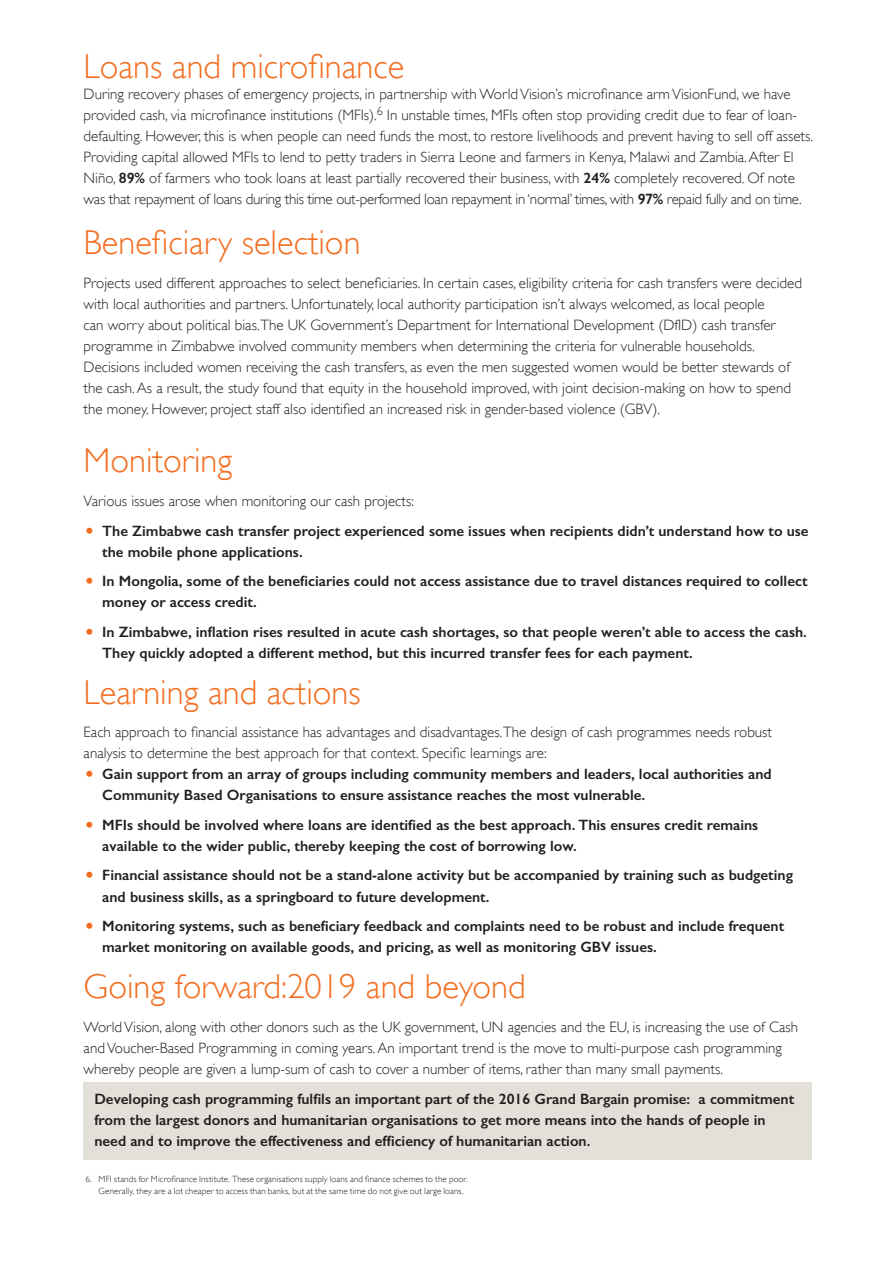
<style>
.page{position:relative;width:893px;height:1263px;background:#fff}
.page>*{position:absolute;margin:0;border:0;box-sizing:border-box;transform-origin:0 0}
.Orange_header{font:300 34.5px "Gill Sans";color:#f36e21}
.t1{font:300 15px/21px "Gill Sans";color:#231f20}
.t2{font:600 15px/21px "Gill Sans";color:#231f20}
.Body_Text{font:300 9px/12px "Gill Sans";letter-spacing:.01em;color:#231f20}
.s1{font-weight:600}
.s2{font-weight:300;font-size:24px;color:#f36a21}
</style>
<div class="page">
<div style="left:84px;top:1083px;width:728px;height:77px;background:#e3dfd9"></div>
<p class="Orange_header" style="left:84px;top:46px;width:322px">Loans and microfinance</p>
<p class="t1" style="left:84px;top:83px;width:731px">During recovery phases of emergency projects, in partnership with World Vision’s microfinance arm VisionFund, we have provided cash, via microfinance institutions (MFIs).<sup>6</sup> In unstable times, MFIs often stop providing credit due to fear of loan&shy;defaulting. However, this is when people can need funds the most, to restore livelihoods and prevent having to sell off assets.<br>Providing capital allowed MFIs to lend to petty traders in Sierra Leone and farmers in Kenya, Malawi and Zambia. After El Niño, <span class="s1">89%</span> of farmers who took loans at least partially recovered their business, with <span class="s1">24%</span> completely recovered. Of note was that repayment of loans during this time out-performed loan repayment in ‘normal’ times, with <span class="s1">97%</span> repaid fully and on time.</p>
<p class="Orange_header" style="left:84px;top:222px;width:278px">Beneficiary selection</p>
<p class="t1" style="left:84px;top:272px;width:720px">Projects used different approaches to select beneficiaries. In certain cases, eligibility criteria for cash transfers were decided with local authorities and partners. Unfortunately, local authority participation isn’t always welcomed, as local people<br>can worry about political bias.The UK Government’s Department for International Development (DfID) cash transfer programme in Zimbabwe involved community members when determining the criteria for vulnerable households.<br>Decisions included women receiving the cash transfers, as even the men suggested women would be better stewards of the cash. As a result, the study found that equity in the household improved, with joint decision-making on how to spend the money. However, project staff also identified an increased risk in gender-based violence (GBV).</p>
<p class="Orange_header" style="left:84px;top:441px;width:150px">Monitoring</p>
<p class="t1" style="left:84px;top:491px;width:332px">Various issues arose when monitoring our cash projects:</p>
<p class="t2" style="left:102px;top:520px;width:708px;text-indent:-19px"><span class="s2">•</span> The Zimbabwe cash transfer project experienced some issues when recipients didn’t understand how to use the mobile phone applications.</p>
<p class="t2" style="left:102px;top:570px;width:707px;text-indent:-19px"><span class="s2">•</span> In Mongolia, some of the beneficiaries could not access assistance due to travel distances required to collect money or access credit.</p>
<p class="t2" style="left:102px;top:621px;width:706px;text-indent:-19px"><span class="s2">•</span> In Zimbabwe, inflation rises resulted in acute cash shortages, so that people weren’t able to access the cash.<br>They quickly adopted a different method, but this incurred transfer fees for each payment.</p>
<p class="Orange_header" style="left:84px;top:672px;width:279px">Learning and actions</p>
<p class="t1" style="left:84px;top:722px;width:690px">Each approach to financial assistance has advantages and disadvantages.The design of cash programmes needs robust analysis to determine the best approach for that context. Specific learnings are:</p>
<p class="t2" style="left:102px;top:764px;width:671px;text-indent:-19px"><span class="s2">•</span> Gain support from an array of groups including community members and leaders, local authorities and<br>Community Based Organisations to ensure assistance reaches the most vulnerable.</p>
<p class="t2" style="left:102px;top:814px;width:657px;text-indent:-19px"><span class="s2">•</span> MFIs should be involved where loans are identified as the best approach. This ensures credit remains available to the wider public, thereby keeping the cost of borrowing low.</p>
<p class="t2" style="left:102px;top:865px;width:692px;text-indent:-19px"><span class="s2">•</span> Financial assistance should not be a stand-alone activity but be accompanied by training such as budgeting and business skills, as a springboard to future development.</p>
<p class="t2" style="left:102px;top:915px;width:683px;text-indent:-19px"><span class="s2">•</span> Monitoring systems, such as beneficiary feedback and complaints need to be robust and include frequent market monitoring on available goods, and pricing, as well as monitoring GBV issues.</p>
<p class="Orange_header" style="left:84px;top:966px;width:444px">Going forward:2019 and beyond</p>
<p class="t1" style="left:84px;top:1016px;width:716px">World Vision, along with other donors such as the UK government, UN agencies and the EU, is increasing the use of Cash and Voucher-Based Programming in coming years. An important trend is the move to multi-purpose cash programming whereby people are given a lump-sum of cash to cover a number of items, rather than many small payments.</p>
<p class="t2" style="left:94px;top:1088px;width:701px">Developing cash programming fulfils an important part of the 2016 Grand Bargain promise: a commitment from the largest donors and humanitarian organisations to get more means into the hands of people in need and to improve the effectiveness and efficiency of humanitarian action.</p>
<p class="Body_Text" style="left:99px;top:1173px;width:371px;text-indent:-13px">6. MFI stands for Microfinance Institute. These organisations supply loans and finance schemes to the poor.<br>Generally, they are a lot cheaper to access than banks, but at the same time do not give out large loans.</p>
</div>
